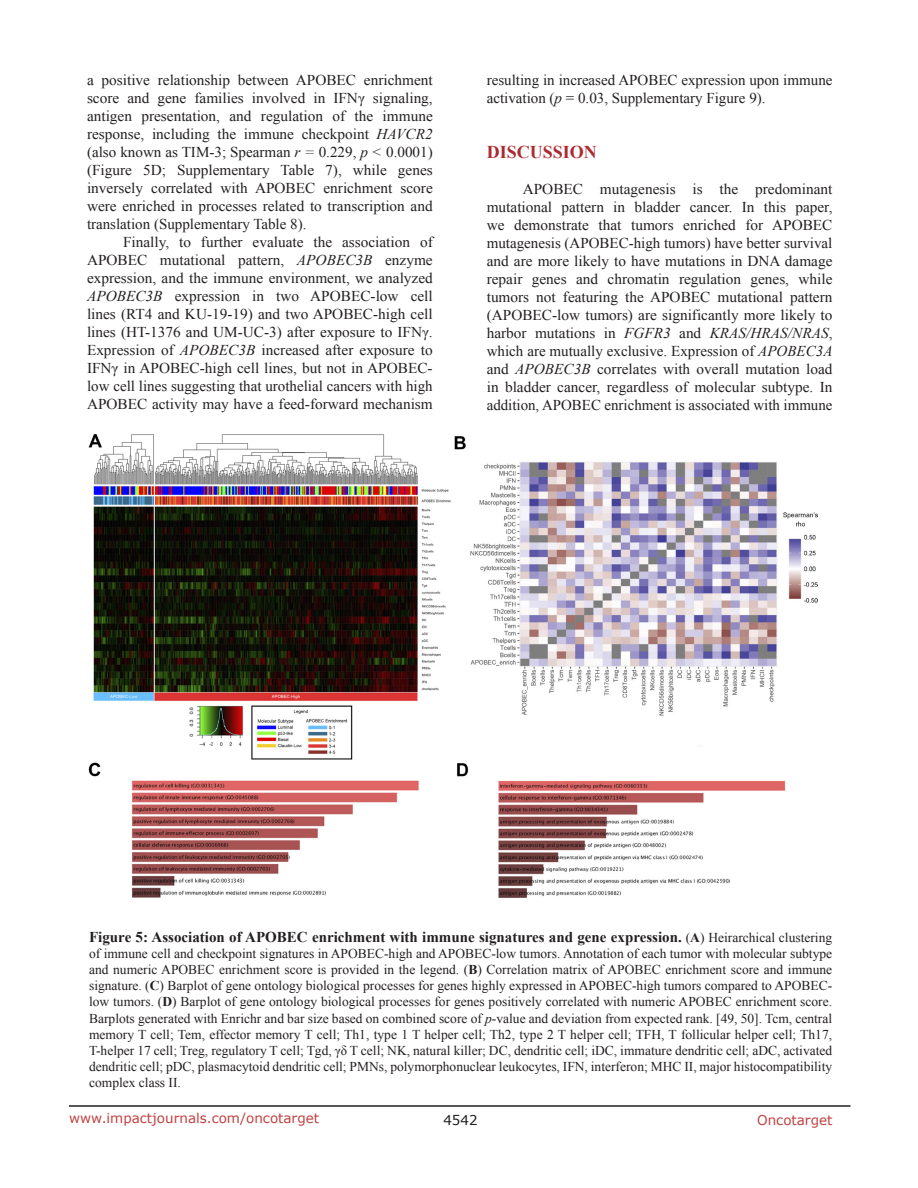
<style>
.page{position:relative;width:918px;height:1188px;background:#fff}
.page>*{position:absolute;margin:0;border:0;box-sizing:border-box;transform-origin:0 0}
.Heading{font:700 18px "Times New Roman";color:#ac2b31}
.BodyText{font:15px/18px "Times New Roman";color:#231f20;text-align:justify}
.Figuretrx{font:700 15px "Times New Roman";color:#231f20}
.Figuretrx-2{font:13.5px/16.2px "Times New Roman";color:#231f20;text-align:justify}
.t1{font:13.5px "Verdana";color:#c24141}
.t2{font:13.5px "Verdana";color:#231f20}
.s1{font-style:italic}
.s2{font-weight:400;font-size:13.5px}
.s3{font-size:13.5px}
.s4{font-weight:700}
</style>
<div class="page">
<hr style="left:69px;top:1105px;width:781px;height:2px;background:#231f20">
<img style="left:88px;top:435px;width:730px;height:462px">
<p class="BodyText" style="left:87px;top:71px;width:347px">a positive relationship between APOBEC enrichment score and gene families involved in IFNγ signaling, antigen presentation, and regulation of the immune response, including the immune checkpoint <span class="s1">HAVCR2 </span>(also known as TIM-3; Spearman <span class="s1">r =</span> 0.229, <span class="s1">p &lt;</span> 0.0001) (Figure 5D; Supplementary Table 7), while genes inversely correlated with APOBEC enrichment score were enriched in processes related to transcription and translation (Supplementary Table 8).</p>
<p class="BodyText" style="left:87px;top:233px;width:347px;text-indent:36px">Finally, to further evaluate the association of APOBEC mutational pattern, <span class="s1">APOBEC3B</span> enzyme expression, and the immune environment, we analyzed <span class="s1">APOBEC3B</span> expression in two APOBEC-low cell lines (RT4 and KU-19-19) and two APOBEC-high cell lines (HT-1376 and UM-UC-3) after exposure to IFNγ.<br>Expression of <span class="s1">APOBEC3B</span> increased after exposure to IFNγ in APOBEC-high cell lines, but not in APOBEC&shy;low cell lines suggesting that urothelial cancers with high APOBEC activity may have a feed-forward mechanism</p>
<p class="BodyText" style="left:487px;top:71px;width:347px">resulting in increased APOBEC expression upon immune activation (<span class="s1">p</span> = 0.03, Supplementary Figure 9).</p>
<p class="Heading" style="left:487px;top:140px;width:112px">DISCUSSION</p>
<p class="BodyText" style="left:487px;top:180px;width:347px;text-indent:36px">APOBEC mutagenesis is the predominant mutational pattern in bladder cancer. In this paper, we demonstrate that tumors enriched for APOBEC mutagenesis (APOBEC-high tumors) have better survival and are more likely to have mutations in DNA damage repair genes and chromatin regulation genes, while tumors not featuring the APOBEC mutational pattern (APOBEC-low tumors) are significantly more likely to harbor mutations in <span class="s1">FGFR3</span> and <span class="s1">KRAS/HRAS/NRAS</span>, which are mutually exclusive. Expression of <span class="s1">APOBEC3A </span>and <span class="s1">APOBEC3B</span> correlates with overall mutation load in bladder cancer, regardless of molecular subtype. In addition, APOBEC enrichment is associated with immune</p>
<p class="Figuretrx" style="left:89px;top:926px;width:745px">Figure 5: Association of APOBEC enrichment with immune signatures and gene expression. <span class="s2">(</span><span class="s3">A</span><span class="s2">) Heirarchical clustering</span></p>
<p class="Figuretrx-2" style="left:89px;top:945px;width:745px">of immune cell and checkpoint signatures in APOBEC-high and APOBEC-low tumors. Annotation of each tumor with molecular subtype and numeric APOBEC enrichment score is provided in the legend. (<span class="s4">B</span>) Correlation matrix of APOBEC enrichment score and immune signature. (<span class="s4">C</span>) Barplot of gene ontology biological processes for genes highly expressed in APOBEC-high tumors compared to APOBEC&shy;low tumors. (<span class="s4">D</span>) Barplot of gene ontology biological processes for genes positively correlated with numeric APOBEC enrichment score.<br>Barplots generated with Enrichr and bar size based on combined score of <span class="s1">p</span>-value and deviation from expected rank. [49, 50]. Tcm, central memory T cell; Tem, effector memory T cell; Th1, type 1 T helper cell; Th2, type 2 T helper cell; TFH, T follicular helper cell; Th17, T-helper 17 cell; Treg, regulatory T cell; Tgd, γδ T cell; NK, natural killer; DC, dendritic cell; iDC, immature dendritic cell; aDC, activated dendritic cell; pDC, plasmacytoid dendritic cell; PMNs, polymorphonuclear leukocytes, IFN, interferon; MHC II, major histocompatibility complex class II.</p>
<p class="t1" style="left:69px;top:1109px;width:252px">www.impactjournals.com/oncotarget</p>
<p class="t2" style="left:443px;top:1111px;width:36px">4542</p>
<p class="t1" style="left:757px;top:1111px;width:77px">Oncotarget</p>
</div>
